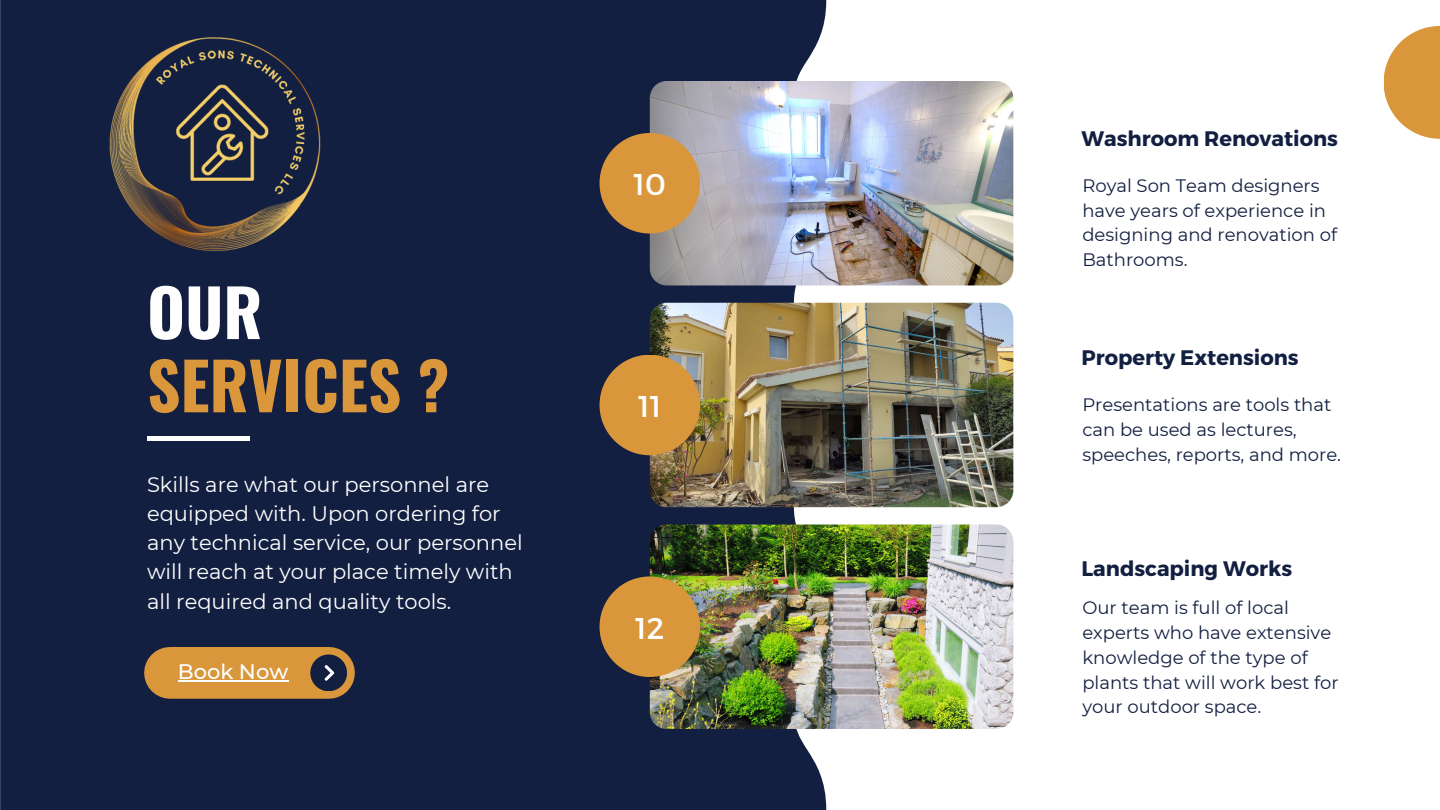
<style>
.page{position:relative;width:1440px;height:810px;background:#fff}
.page>*{position:absolute;margin:0;border:0;box-sizing:border-box;transform-origin:0 0}
.t1{font:700 65px "Oswald";color:#d9963b}
.t2{font:700 65px "Oswald";color:#fff}
.t3{font:30px "Montserrat";color:#fff}
.t4{font:21px/29.2px "Montserrat";color:#fff}
.t5{font:700 21px "Montserrat";color:#121f41}
.t6{font:500 21px "Montserrat";color:#fff}
.t7{font:18px/24.8px "Montserrat";color:#121f41}
</style>
<div class="page">
<div style="left:0;top:0;width:826px;height:810px;background:#121f41"></div>
<img style="left:650px;top:81px;width:363px;height:205px;border-radius:17px">
<img style="left:650px;top:303px;width:363px;height:204px;border-radius:17px">
<img style="left:650px;top:524px;width:363px;height:205px;border-radius:17px">
<div style="left:600px;top:133px;width:100px;height:101px;background:#d9963b;border-radius:50%"></div>
<div style="left:600px;top:355px;width:100px;height:100px;background:#d9963b;border-radius:50%"></div>
<div style="left:600px;top:576px;width:100px;height:101px;background:#d9963b;border-radius:50%"></div>
<hr style="left:147px;top:437px;width:102px;height:4px;background:#fff">
<svg style="left:1384px;top:26px;width:56px;height:113px;fill:#d9963b"></svg>
<div style="left:170px;top:647px;width:159px;height:52px;background:#d9963b"></div>
<div style="left:310px;top:654px;width:37px;height:37px;background:#121f41;border-radius:50%"></div>
<svg style="left:325px;top:665px;width:9px;height:16px"></svg>
<img style="left:94px;top:23px;width:242px;height:242px">
<hr style="left:178px;top:680px;width:110px;height:2px;background:#fff">
<h1 class="t2" style="left:147px;top:262px;width:117px">OUR</h1>
<h1 class="t1" style="left:147px;top:335px;width:304px">SERVICES ?</h1>
<p class="t4" style="left:147px;top:469px;width:377px">Skills are what our personnel are equipped with. Upon ordering for any technical service, our personnel will reach at your place timely with all required and quality tools.</p>
<p class="t6" style="left:178px;top:658px;width:112px">Book Now</p>
<h2 class="t3" style="left:634px;top:165px;width:34px">10</h2>
<h2 class="t3" style="left:638px;top:387px;width:25px">11</h2>
<h2 class="t3" style="left:635px;top:609px;width:31px">12</h2>
<p class="t5" style="left:1082px;top:125px;width:258px">Washroom Renovations</p>
<p class="t7" style="left:1082px;top:173px;width:256px">Royal Son Team designers have years of experience in designing and renovation of<br>Bathrooms.</p>
<p class="t5" style="left:1082px;top:344px;width:219px">Property Extensions</p>
<p class="t7" style="left:1082px;top:392px;width:260px">Presentations are tools that can be used as lectures, speeches, reports, and more.</p>
<p class="t5" style="left:1082px;top:555px;width:212px">Landscaping Works</p>
<p class="t7" style="left:1082px;top:595px;width:258px">Our team is full of local experts who have extensive knowledge of the type of plants that will work best for your outdoor space.</p>
</div>
